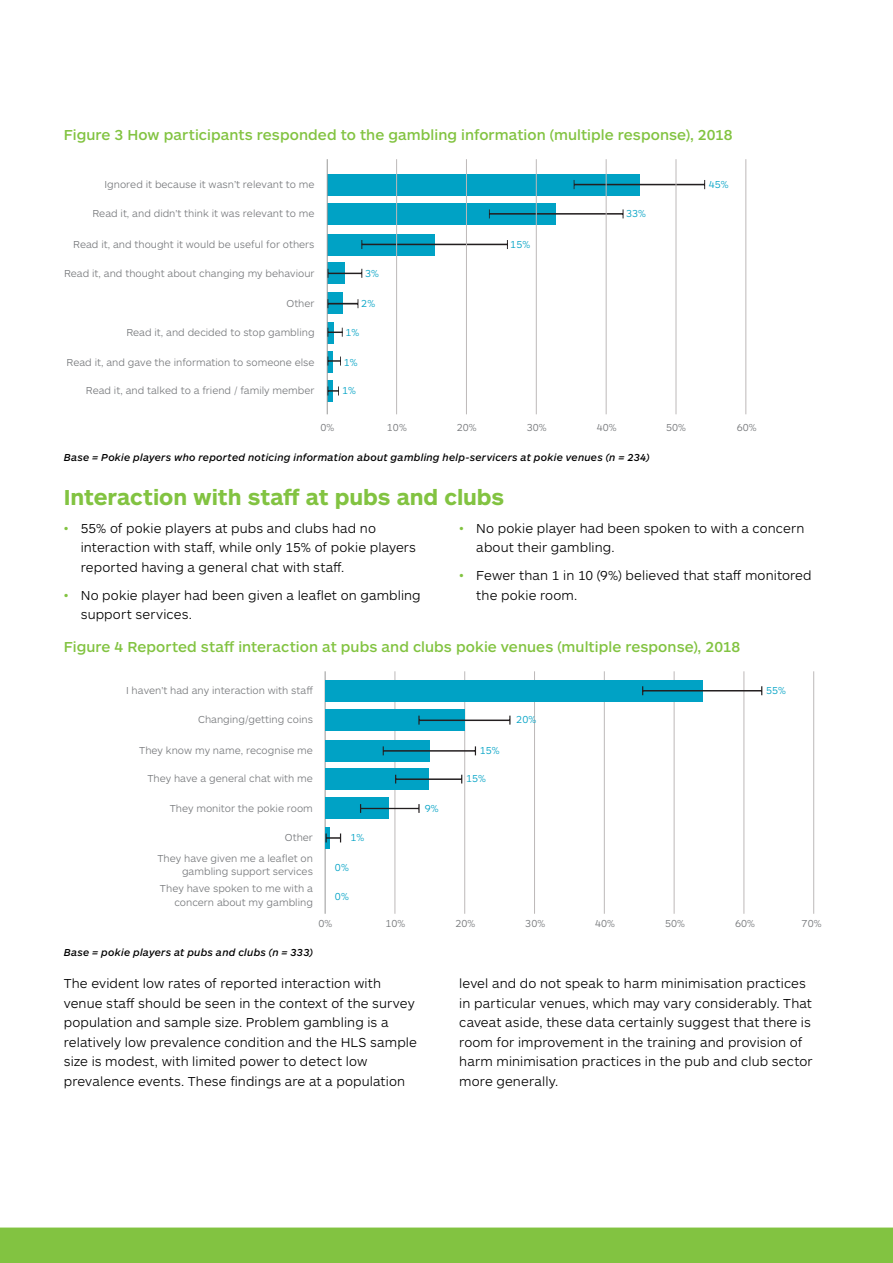
<style>
.page{position:relative;width:893px;height:1263px;background:#fff}
.page>*{position:absolute;margin:0;border:0;box-sizing:border-box;transform-origin:0 0}
.t1{font:700 22.5px "ARS Maquette Pro";letter-spacing:-.005em;color:#82c341}
.t2{font:500 15px "ARS Maquette Pro";letter-spacing:.005em;color:#82c341}
.t3{font:300 13.5px/19.5px "ARS Maquette Pro";letter-spacing:.01em;color:#000}
.t4{font:300 10.5px/20.2px "ARS Maquette Pro";color:#76787b;text-align:right}
.t5{font:italic 500 10.5px "ARS Maquette Pro";letter-spacing:.02em;color:#000}
.t6{font:300 10.5px "ARS Maquette Pro";color:#00a2c5}
.s1{color:#82c341}
</style>
<div class="page">
<div style="left:0;top:1227px;width:893px;height:36px;background:#82c341"></div>
<div style="left:327px;top:174px;width:312px;height:21px;background:#00a2c5"></div>
<div style="left:327px;top:203px;width:229px;height:22px;background:#00a2c5"></div>
<div style="left:327px;top:234px;width:107px;height:21px;background:#00a2c5"></div>
<div style="left:327px;top:263px;width:18px;height:21px;background:#00a2c5"></div>
<div style="left:327px;top:293px;width:15px;height:21px;background:#00a2c5"></div>
<div style="left:327px;top:322px;width:7px;height:21px;background:#00a2c5"></div>
<div style="left:327px;top:352px;width:5px;height:21px;background:#00a2c5"></div>
<div style="left:327px;top:380px;width:5px;height:22px;background:#00a2c5"></div>
<hr style="left:362px;top:244px;width:72px;height:1px;background:#231f20">
<hr style="left:434px;top:244px;width:73px;height:1px;background:#231f20">
<hr style="left:489px;top:213px;width:67px;height:2px;background:#231f20">
<hr style="left:556px;top:213px;width:67px;height:2px;background:#231f20">
<hr style="left:574px;top:184px;width:65px;height:1px;background:#231f20">
<hr style="left:639px;top:184px;width:66px;height:1px;background:#231f20">
<hr style="left:396px;top:159px;width:1px;height:255px;background:#bdb9b9">
<hr style="left:466px;top:159px;width:1px;height:255px;background:#bdb9b9">
<hr style="left:536px;top:159px;width:1px;height:255px;background:#bdb9b9">
<hr style="left:606px;top:159px;width:1px;height:255px;background:#bdb9b9">
<hr style="left:676px;top:159px;width:1px;height:255px;background:#bdb9b9">
<hr style="left:746px;top:159px;width:1px;height:255px;background:#bdb9b9">
<hr style="left:327px;top:159px;width:1px;height:255px;background:#999998">
<svg style="left:327px;top:386px;width:12px;height:9px"></svg>
<svg style="left:327px;top:357px;width:14px;height:9px"></svg>
<svg style="left:327px;top:328px;width:16px;height:9px"></svg>
<svg style="left:327px;top:299px;width:32px;height:9px"></svg>
<svg style="left:328px;top:269px;width:34px;height:9px"></svg>
<hr style="left:395px;top:671px;width:1px;height:243px;background:#bdb9b9">
<hr style="left:464px;top:671px;width:1px;height:243px;background:#bdb9b9">
<hr style="left:534px;top:671px;width:1px;height:243px;background:#bdb9b9">
<hr style="left:604px;top:671px;width:1px;height:243px;background:#bdb9b9">
<hr style="left:674px;top:671px;width:1px;height:243px;background:#bdb9b9">
<hr style="left:813px;top:671px;width:1px;height:243px;background:#bdb9b9">
<hr style="left:744px;top:671px;width:1px;height:243px;background:#bdb9b9">
<hr style="left:325px;top:671px;width:1px;height:243px;background:#999998">
<div style="left:325px;top:680px;width:377px;height:21px;background:#00a2c5"></div>
<div style="left:325px;top:709px;width:139px;height:22px;background:#00a2c5"></div>
<div style="left:325px;top:740px;width:104px;height:21px;background:#00a2c5"></div>
<div style="left:325px;top:768px;width:104px;height:22px;background:#00a2c5"></div>
<div style="left:325px;top:798px;width:64px;height:21px;background:#00a2c5"></div>
<div style="left:325px;top:827px;width:5px;height:22px;background:#00a2c5"></div>
<svg style="left:325px;top:833px;width:16px;height:9px"></svg>
<hr style="left:389px;top:808px;width:30px;height:1px;background:#231f20">
<svg style="left:360px;top:804px;width:29px;height:9px"></svg>
<svg style="left:418px;top:804px;width:2px;height:9px"></svg>
<hr style="left:396px;top:778px;width:33px;height:2px;background:#231f20">
<hr style="left:429px;top:778px;width:33px;height:2px;background:#231f20">
<hr style="left:383px;top:750px;width:46px;height:2px;background:#231f20">
<hr style="left:429px;top:750px;width:46px;height:2px;background:#231f20">
<hr style="left:419px;top:719px;width:45px;height:2px;background:#231f20">
<hr style="left:464px;top:719px;width:46px;height:2px;background:#231f20">
<svg style="left:418px;top:716px;width:2px;height:9px"></svg>
<hr style="left:643px;top:690px;width:59px;height:1px;background:#231f20">
<hr style="left:702px;top:690px;width:60px;height:1px;background:#231f20">
<p class="t2" style="left:64px;top:125px;width:670px">Figure 3 How participants responded to the gambling information (multiple response), 2018</p>
<p class="t4" style="left:105px;top:174px;width:211px">Ignored it because it wasn’t relevant to me</p>
<p class="t4" style="left:92px;top:203px;width:224px">Read it, and didn't think it was relevant to me</p>
<p class="t4" style="left:73px;top:234px;width:243px">Read it, and thought it would be useful for others</p>
<p class="t4" style="left:64px;top:262px;width:252px">Read it, and thought about changing my behaviour</p>
<p class="t4" style="left:287px;top:293px;width:30px">Other</p>
<p class="t4" style="left:126px;top:321px;width:190px">Read it, and decided to stop gambling</p>
<p class="t4" style="left:67px;top:351px;width:250px">Read it, and gave the information to someone else</p>
<p class="t4" style="left:86px;top:380px;width:230px">Read it, and talked to a friend / family member</p>
<p class="t6" style="left:365px;top:266px;width:15px">3%</p>
<p class="t6" style="left:361px;top:297px;width:15px">2%</p>
<p class="t6" style="left:346px;top:325px;width:15px">1%</p>
<p class="t6" style="left:344px;top:355px;width:15px">1%</p>
<p class="t6" style="left:342px;top:384px;width:15px">1%</p>
<p class="t6" style="left:510px;top:237px;width:21px">15%</p>
<p class="t6" style="left:626px;top:207px;width:21px">33%</p>
<p class="t6" style="left:709px;top:178px;width:21px">45%</p>
<p class="t4" style="left:321px;top:417px;width:15px">0%</p>
<p class="t4" style="left:387px;top:417px;width:21px">10%</p>
<p class="t4" style="left:457px;top:417px;width:21px">20%</p>
<p class="t4" style="left:527px;top:417px;width:21px">30%</p>
<p class="t4" style="left:597px;top:417px;width:21px">40%</p>
<p class="t4" style="left:666px;top:417px;width:21px">50%</p>
<p class="t4" style="left:737px;top:417px;width:21px">60%</p>
<p class="t5" style="left:64px;top:450px;width:587px">Base = Pokie players who reported noticing information about gambling help-servicers at pokie venues (n = 234)</p>
<h1 class="t1" style="left:64px;top:482px;width:442px">Interaction with staff at pubs and clubs</h1>
<p class="t3" style="left:81px;top:518px;width:337px;text-indent:-17px"><span class="s1">•</span> 55% of pokie players at pubs and clubs had no interaction with staff, while only 15% of pokie players reported having a general chat with staff.</p>
<p class="t3" style="left:81px;top:585px;width:341px;text-indent:-17px"><span class="s1">•</span> No pokie player had been given a leaflet on gambling support services.</p>
<p class="t3" style="left:476px;top:518px;width:330px;text-indent:-17px"><span class="s1">•</span> No pokie player had been spoken to with a concern about their gambling.</p>
<p class="t3" style="left:476px;top:565px;width:337px;text-indent:-17px"><span class="s1">•</span> Fewer than 1 in 10 (9%) believed that staff monitored the pokie room.</p>
<p class="t2" style="left:64px;top:637px;width:678px">Figure 4 Reported staff interaction at pubs and clubs pokie venues (multiple response), 2018</p>
<p class="t4" style="left:126px;top:680px;width:182px">I haven't had any interaction with sta</p>
<p class="t4" style="left:198px;top:709px;width:116px">Changing/getting coins</p>
<p class="t4" style="left:139px;top:740px;width:175px">They know my name, recognise me</p>
<p class="t4" style="left:147px;top:768px;width:167px">They have a general chat with me</p>
<p class="t4" style="left:170px;top:797px;width:145px">They monitor the pokie room</p>
<p class="t4" style="left:157px;top:827px;width:157px">Other<br>They have given me a leaflet on</p>
<p class="t4" style="left:160px;top:862px;width:154px;line-height:17.2px">gambling support services<br>They have spoken to me with a</p>
<p class="t4" style="left:174px;top:891px;width:140px">concern about my gambling</p>
<p class="t6" style="left:351px;top:831px;width:15px">1%</p>
<p class="t6" style="left:335px;top:860px;width:15px">0%</p>
<p class="t6" style="left:335px;top:889px;width:15px">0%</p>
<p class="t6" style="left:425px;top:801px;width:15px">9%</p>
<p class="t6" style="left:480px;top:744px;width:21px">15%</p>
<p class="t6" style="left:466px;top:772px;width:21px">15%</p>
<p class="t6" style="left:516px;top:713px;width:21px">20%</p>
<p class="t6" style="left:766px;top:684px;width:21px">55%</p>
<p class="t4" style="left:319px;top:913px;width:15px">0%</p>
<p class="t4" style="left:385px;top:913px;width:21px">10%</p>
<p class="t4" style="left:455px;top:913px;width:21px">20%</p>
<p class="t4" style="left:525px;top:913px;width:21px">30%</p>
<p class="t4" style="left:595px;top:913px;width:21px">40%</p>
<p class="t4" style="left:665px;top:913px;width:21px">50%</p>
<p class="t4" style="left:735px;top:913px;width:21px">60%</p>
<p class="t4" style="left:802px;top:913px;width:21px">70%</p>
<p class="t5" style="left:64px;top:945px;width:251px">Base = pokie players at pubs and clubs (n = 333)</p>
<p class="t3" style="left:64px;top:973px;width:355px">The evident low rates of reported interaction with venue staff should be seen in the context of the survey population and sample size. Problem gambling is a relatively low prevalence condition and the HLS sample size is modest, with limited power to detect low prevalence events. These findings are at a population</p>
<p class="t3" style="left:459px;top:973px;width:355px">level and do not speak to harm minimisation practices in particular venues, which may vary considerably. That caveat aside, these data certainly suggest that there is room for improvement in the training and provision of harm minimisation practices in the pub and club sector more generally.</p>
</div>
